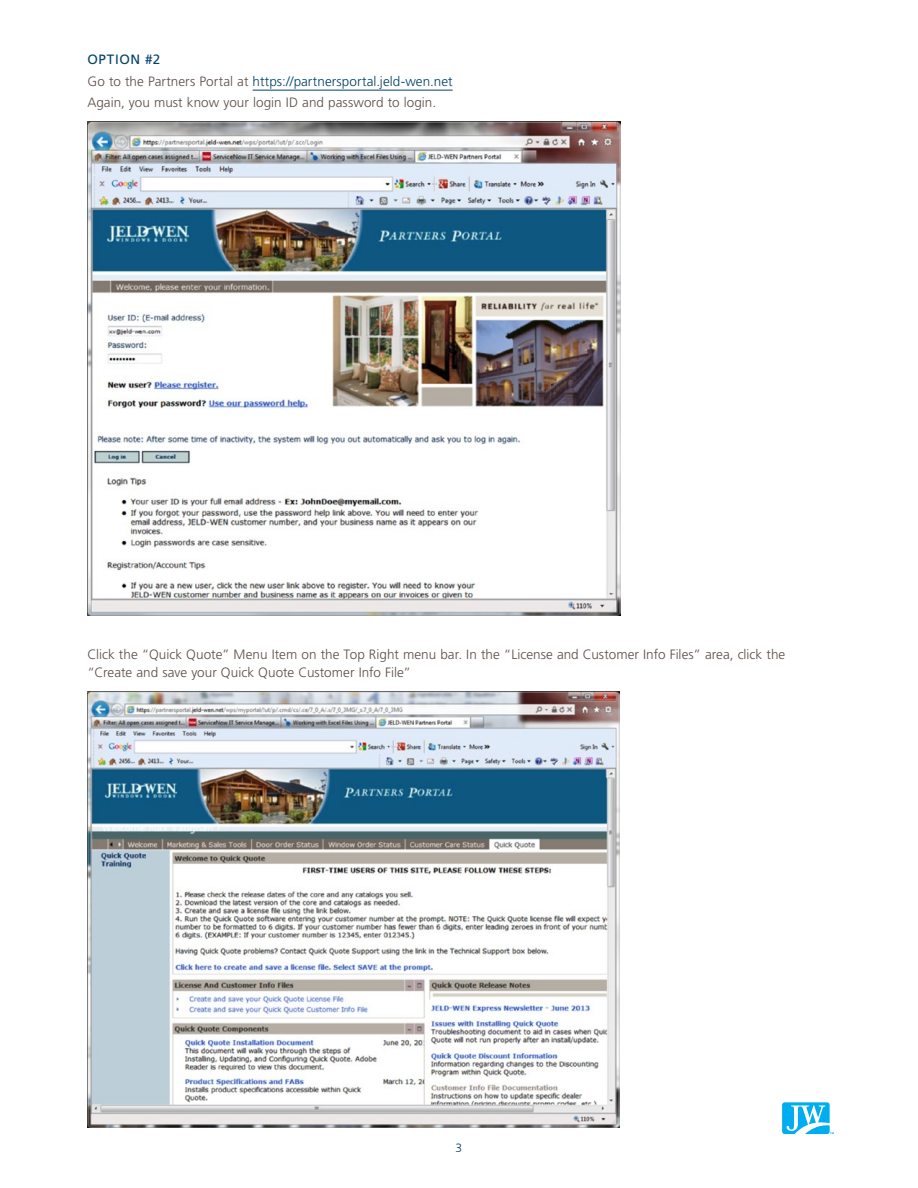
<style>
.page{position:relative;width:918px;height:1188px;background:#fff}
.page>*{position:absolute;margin:0;border:0;box-sizing:border-box;transform-origin:0 0}
.Body_Text{font:300 13.5px/18px "Frutiger LT Std";color:#5c4d47}
.Body_Text-2{font:300 13.5px "Frutiger LT Std";letter-spacing:.005em;color:#00416b}
.Page_Subhead_2_Text{font:13.5px "Frutiger LT Std";letter-spacing:.045em;color:#00416b}
.Page_number_text{font:300 12px "Frutiger LT Std";color:#00416b}
.s1{color:#5c4d47}
</style>
<div class="page">
<svg style="left:782px;top:1102px;width:52px;height:32px"></svg>
<hr style="left:253px;top:90px;width:200px;height:1px;background:#00416b">
<img style="left:87px;top:122px;width:534px;height:494px">
<img style="left:87px;top:691px;width:533px;height:436px">
<p class="Page_Subhead_2_Text" style="left:87px;top:52px;width:74px">OPTION #2</p>
<p class="Body_Text-2" style="left:87px;top:73px;width:367px"><span class="s1">Go to the Partners Portal at</span> https://partnersportal.jeld-wen.net</p>
<p class="Body_Text" style="left:87px;top:94px;width:350px">Again, you must know your login ID and password to login.</p>
<p class="Body_Text" style="left:87px;top:646px;width:699px">Click the “Quick Quote” Menu Item on the Top Right menu bar. In the “License and Customer Info Files” area, click the “Create and save your Quick Quote Customer Info File”</p>
<p class="Page_number_text" style="left:456px;top:1141px;width:8px">3</p>
</div>
